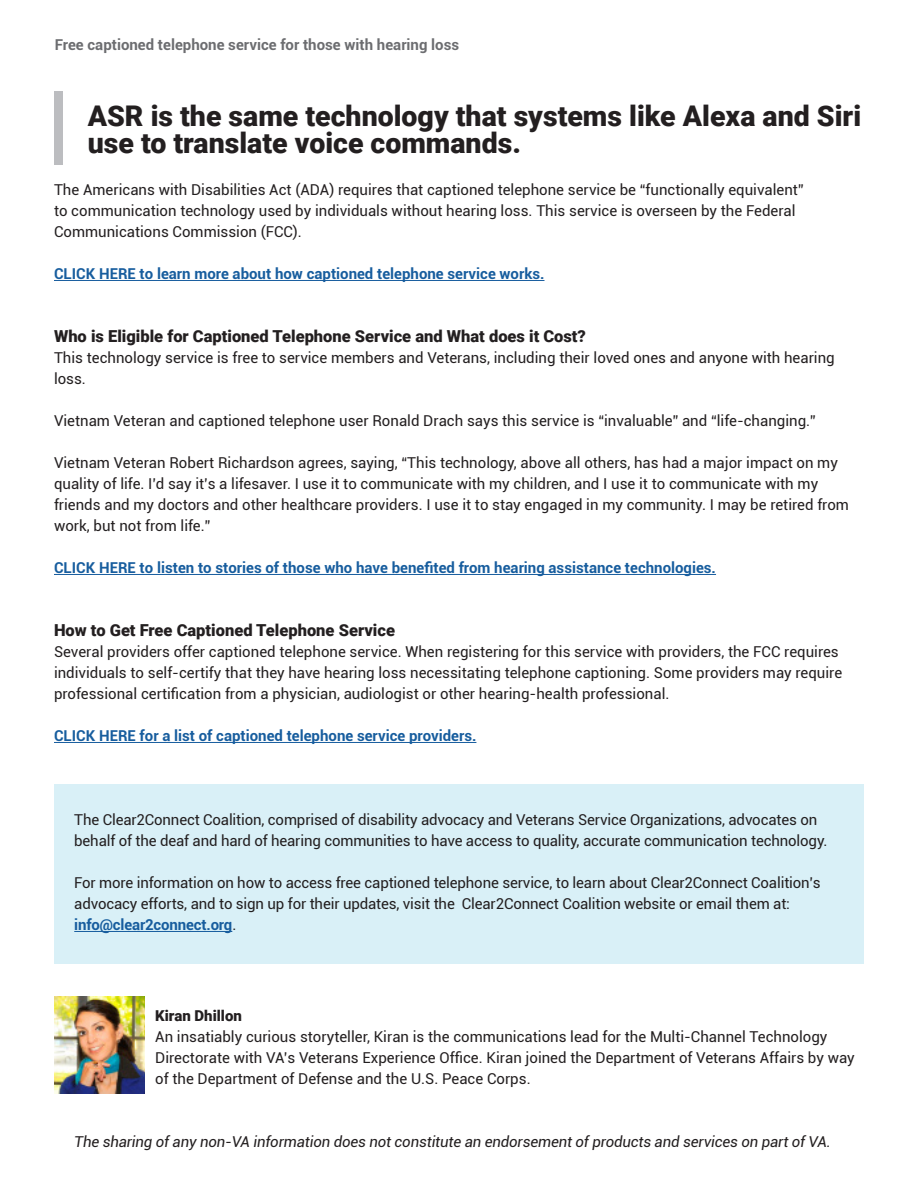
<style>
.page{position:relative;width:918px;height:1188px;background:#fff}
.page>*{position:absolute;margin:0;border:0;box-sizing:border-box;transform-origin:0 0}
.t1{font:900 28.5px/27px "Roboto";color:#231f20}
.t2{font:900 16.5px "Roboto";color:#231f20}
.t3{font:15px/21px "Roboto";color:#231f20}
.t4{font:700 15px "Roboto";color:#175d9e}
.t5{font:italic 15px "Roboto";letter-spacing:-.01em;color:#231f20}
.t6{font:700 15px "Roboto";color:#6c6d70}
.t7{font:900 15px "Roboto";color:#231f20}
.s1{font-weight:700;color:#175d9e}
</style>
<div class="page">
<div style="left:54px;top:784px;width:810px;height:179px;background:#d9f0f7"></div>
<div style="left:54px;top:92px;width:9px;height:73px;background:#bcbdc0"></div>
<hr style="left:54px;top:280px;width:491px;height:1px;background:#175d9e">
<hr style="left:54px;top:574px;width:662px;height:1px;background:#175d9e">
<hr style="left:54px;top:742px;width:422px;height:1px;background:#175d9e">
<hr style="left:74px;top:931px;width:158px;height:1px;background:#175d9e">
<img style="left:54px;top:996px;width:91px;height:97px">
<p class="t6" style="left:55px;top:34px;width:406px">Free captioned telephone service for those with hearing loss</p>
<h2 class="t1" style="left:88px;top:102px;width:775px">ASR is the same technology that systems like Alexa and Siri use to translate voice commands.</h2>
<p class="t3" style="left:54px;top:179px;width:751px">The Americans with Disabilities Act (ADA) requires that captioned telephone service be “functionally equivalent” to communication technology used by individuals without hearing loss. This service is overseen by the Federal<br>Communications Commission (FCC).</p>
<p class="t4" style="left:54px;top:263px;width:492px">CLICK HERE to learn more about how captioned telephone service works.</p>
<h3 class="t2" style="left:54px;top:325px;width:534px">Who is Eligible for Captioned Telephone Service and What does it Cost?</h3>
<p class="t3" style="left:54px;top:347px;width:782px">This technology service is free to service members and Veterans, including their loved ones and anyone with hearing loss.</p>
<p class="t3" style="left:54px;top:410px;width:763px">Vietnam Veteran and captioned telephone user Ronald Drach says this service is “invaluable” and “life-changing.”</p>
<p class="t3" style="left:54px;top:452px;width:797px">Vietnam Veteran Robert Richardson agrees, saying, “This technology, above all others, has had a major impact on my quality of life. I’d say it’s a lifesaver. I use it to communicate with my children, and I use it to communicate with my friends and my doctors and other healthcare providers. I use it to stay engaged in my community. I may be retired from work, but not from life.”</p>
<p class="t4" style="left:54px;top:557px;width:664px">CLICK HERE to listen to stories of those who have benefited from hearing assistance technologies.</p>
<h3 class="t2" style="left:54px;top:619px;width:343px">How to Get Free Captioned Telephone Service</h3>
<p class="t3" style="left:54px;top:641px;width:790px">Several providers offer captioned telephone service. When registering for this service with providers, the FCC requires individuals to self-certify that they have hearing loss necessitating telephone captioning. Some providers may require professional certification from a physician, audiologist or other hearing-health professional.</p>
<p class="t4" style="left:54px;top:725px;width:424px">CLICK HERE for a list of captioned telephone service providers.</p>
<p class="t3" style="left:74px;top:809px;width:755px">The Clear2Connect Coalition, comprised of disability advocacy and Veterans Service Organizations, advocates on behalf of the deaf and hard of hearing communities to have access to quality, accurate communication technology.</p>
<p class="t3" style="left:74px;top:872px;width:748px">For more information on how to access free captioned telephone service, to learn about Clear2Connect Coalition’s advocacy efforts, and to sign up for their updates, visit the Clear2Connect Coalition website or email them at: <span class="s1">info@clear2connect.org</span>.</p>
<h3 class="t7" style="left:155px;top:1005px;width:88px">Kiran Dhillon</h3>
<p class="t3" style="left:155px;top:1026px;width:701px">An insatiably curious storyteller, Kiran is the communications lead for the Multi-Channel Technology<br>Directorate with VA’s Veterans Experience Office. Kiran joined the Department of Veterans Affairs by way of the Department of Defense and the U.S. Peace Corps.</p>
<p class="t5" style="left:74px;top:1131px;width:758px">The sharing of any non-VA information does not constitute an endorsement of products and services on part of VA.</p>
</div>
